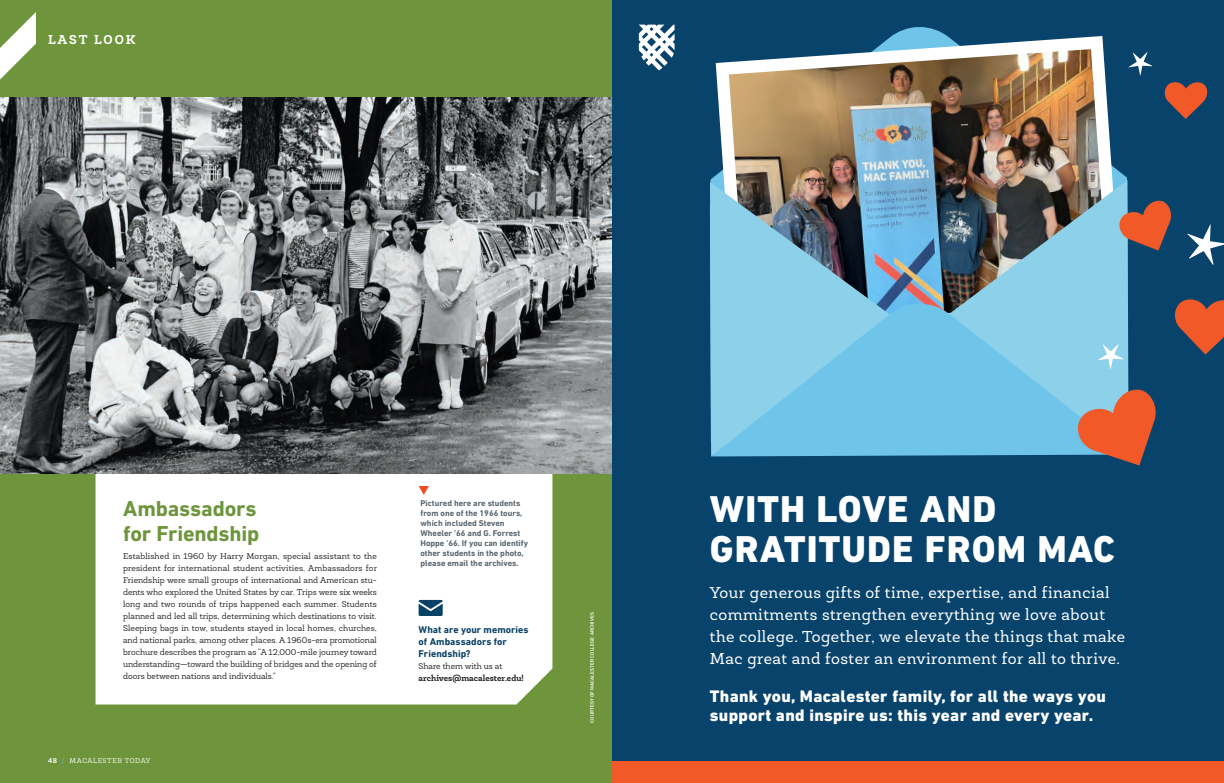
<style>
.page{position:relative;width:1224px;height:783px;background:#fff}
.page>*{position:absolute;margin:0;border:0;box-sizing:border-box;transform-origin:0 0}
.t1{font:800 38px/40px "DIN Next LT Pro";letter-spacing:.03em;color:#fff}
.Newslab_Cap_32_pt{font:700 22px/25px "DIN Next LT Pro";letter-spacing:-.005em;color:#6e953c}
.t2{font:800 17px/20px "DIN Next LT Pro";letter-spacing:.02em;color:#fff}
.t3{font:16px/22px "Newslab";letter-spacing:.03em;color:#fff}
.Dept_headers{font:700 13px "Newslab";letter-spacing:.15em;color:#fff}
.Subhead_Din_12{font:700 10px/12px "DIN Next LT Pro";letter-spacing:.005em;color:#0a4167}
.Newslab_Body_No_Inde{font:8.5px/12px "Newslab";color:#231f20;text-align:justify}
.Cutline{font:700 8.5px/10px "DIN Next LT Pro";color:#5b676f}
.Newslab_Body_No_Inde-2{font:700 8.5px/12px "Newslab";color:#231f20}
.t4{font:7px "Newslab";letter-spacing:.08em;color:#fff}
.Credits_Left_Page{font:500 5px "DIN Next LT Pro";letter-spacing:.02em;color:#fff}
.s1{font-weight:700}
.s2{color:#66c1e7}
.s3{font-weight:400}
</style>
<div class="page">
<div style="left:0;top:0;width:612px;height:783px;background:#6e953c"></div>
<div style="left:612px;top:0;width:612px;height:783px;background:#08436b"></div>
<div style="left:612px;top:762px;width:612px;height:21px;background:#f15929"></div>
<img style="left:709px;top:29px;width:418px;height:271px">
<img style="left:710px;top:182px;width:197px;height:259px">
<img style="left:932px;top:180px;width:197px;height:207px">
<svg style="left:711px;top:300px;width:417px;height:156px;background:#7ac8e7"></svg>
<svg style="left:1075px;top:387px;width:81px;height:79px"></svg>
<svg style="left:1175px;top:299px;width:49px;height:56px"></svg>
<svg style="left:1117px;top:199px;width:54px;height:52px"></svg>
<svg style="left:1164px;top:82px;width:44px;height:37px"></svg>
<svg style="left:1187px;top:224px;width:37px;height:41px"></svg>
<svg style="left:1098px;top:344px;width:25px;height:25px"></svg>
<svg style="left:1128px;top:52px;width:24px;height:24px"></svg>
<svg style="left:639px;top:25px;width:36px;height:45px"></svg>
<svg style="left:0;top:12px;width:36px;height:68px"></svg>
<div style="left:96px;top:473px;width:456px;height:232px;background:#fff"></div>
<svg style="left:419px;top:486px;width:10px;height:9px"></svg>
<svg style="left:419px;top:600px;width:24px;height:16px"></svg>
<img style="left:0;top:98px;width:612px;height:375px">
<p class="Dept_headers" style="left:48px;top:31px;width:89px">LAST LOOK</p>
<p class="Newslab_Cap_32_pt" style="left:123px;top:496px;width:138px">Ambassadors for Friendship</p>
<p class="Newslab_Body_No_Inde" style="left:123px;top:550px;width:255px">Established in 1960 by Harry Morgan, special assistant to the president for international student activities, Ambassadors for Friendship were small groups of international and American stu&shy;dents who explored the United States by car. Trips were six weeks long and two rounds of trips happened each summer. Students planned and led all trips, determining which destinations to visit.<br>Sleeping bags in tow, students stayed in local homes, churches, and national parks, among other places. A 1960s-era promotional brochure describes the program as “A 12,000-mile journey toward understanding—toward the building of bridges and the opening of doors between nations and individuals.”</p>
<p class="t4" style="left:48px;top:757px;width:104px"><span class="s1">48</span> <span class="s2">/</span> MACALESTER TODAY</p>
<p class="Cutline" style="left:420px;top:498px;width:109px">Pictured here are students from one of the 1966 tours, which included Steven<br>Wheeler ’66 and G. Forrest<br>Hoppe ’66. If you can identify other students in the photo, please email the archives.</p>
<p class="Subhead_Din_12" style="left:419px;top:624px;width:112px">What are your memories of Ambassadors for<br>Friendship?</p>
<p class="Newslab_Body_No_Inde-2" style="left:419px;top:660px;width:107px"><span class="s3">Share them with us at </span>archives@macalester.edu!</p>
<p class="Credits_Left_Page" style="left:589px;top:723px;width:112px;rotate:-90deg">COURTESY OF MACALESTER COLLEGE ARCHIVES</p>
<p class="t1" style="left:710px;top:489px;width:407px">WITH LOVE AND<br>GRATITUDE FROM MAC</p>
<p class="t3" style="left:710px;top:581px;width:417px">Your generous gifts of time, expertise, and financial commitments strengthen everything we love about the college. Together, we elevate the things that make Mac great and foster an environment for all to thrive.</p>
<p class="t2" style="left:710px;top:686px;width:398px">Thank you, Macalester family, for all the ways you support and inspire us: this year and every year.</p>
</div>
